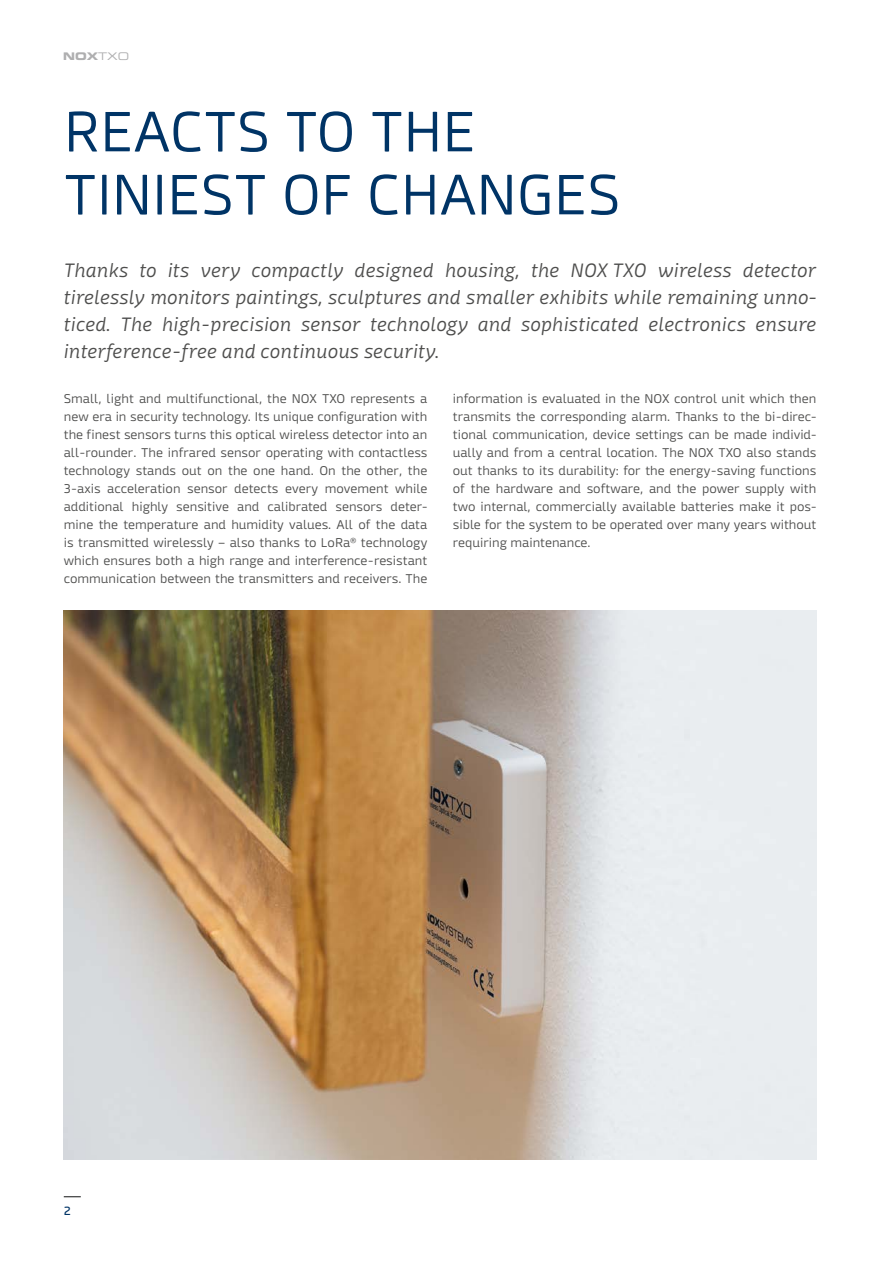
<style>
.page{position:relative;width:893px;height:1263px;background:#fff}
.page>*{position:absolute;margin:0;border:0;box-sizing:border-box;transform-origin:0 0}
._00_HauptTitel{font:300 57px/63px "Mangerica";color:#003466}
._00_Lead_EN{font:italic 300 19.5px/27px "Mangerica";letter-spacing:.005em;color:#4d4d4c;text-align:justify}
._00_Lauftext_EN{font:300 12.75px/18px "Mangerica";color:#4d4d4c;text-align:justify}
.t1{font:12px "Mangerica";color:#003466}
.t2{font:10.5px "Eurostile LT Std Bold Ex 2";color:#afafb0}
.s1{font-family:"Eurostile LT Std Ex 2"}
</style>
<div class="page">
<svg style="left:64px;top:1196px;width:17px;height:1px"></svg>
<img style="left:64px;top:610px;width:752px;height:549px">
<p class="t2" style="left:63px;top:48px;width:68px">NOX<span class="s1">TXO</span></p>
<p class="_00_HauptTitel" style="left:64px;top:100px;width:558px">REACTS TO THE<br>TINIEST OF CHANGES</p>
<p class="_00_Lead_EN" style="left:64px;top:257px;width:754px">Thanks to its very compactly designed housing, the NOX TXO wireless detector tirelessly monitors paintings, sculptures and smaller exhibits while remaining unno&shy;ticed. The high-precision sensor technology and sophisticated electronics ensure interference-free and continuous security.</p>
<p class="_00_Lauftext_EN" style="left:64px;top:390px;width:365px">Small, light and multifunctional, the NOX TXO represents a new era in security technology. Its unique configuration with the finest sensors turns this optical wireless detector into an all-rounder. The infrared sensor operating with contactless technology stands out on the one hand. On the other, the 3-axis acceleration sensor detects every movement while additional highly sensitive and calibrated sensors deter&shy;mine the temperature and humidity values. All of the data is transmitted wirelessly – also thanks to LoRa® technology which ensures both a high range and interference-resistant communication between the transmitters and receivers. The</p>
<p class="_00_Lauftext_EN" style="left:453px;top:390px;width:365px">information is evaluated in the NOX control unit which then transmits the corresponding alarm. Thanks to the bi-direc&shy;tional communication, device settings can be made individ&shy;ually and from a central location. The NOX TXO also stands out thanks to its durability: for the energy-saving functions of the hardware and software, and the power supply with two internal, commercially available batteries make it pos&shy;sible for the system to be operated over many years without requiring maintenance.</p>
<p class="t1" style="left:64px;top:1203px;width:9px">2</p>
</div>
